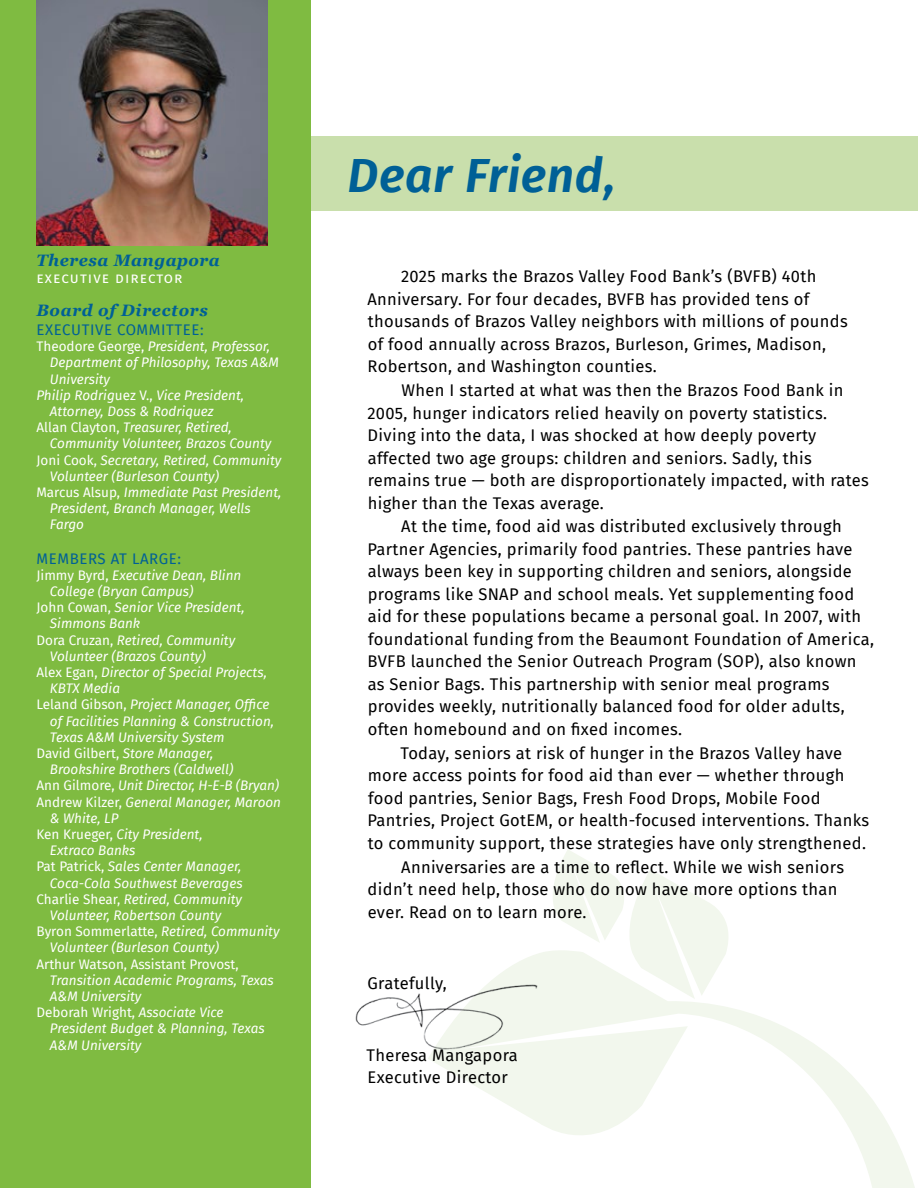
<style>
.page{position:relative;width:918px;height:1188px;background:#fff}
.page>*{position:absolute;margin:0;border:0;box-sizing:border-box;transform-origin:0 0}
.t1{font:italic 600 48px "Fira Sans";letter-spacing:.015em;color:#006096}
.t2{font:16.5px/22.5px "Fira Sans";letter-spacing:.02em;color:#000}
.t3{font:italic 700 16.5px "Georgia";letter-spacing:.03em;color:#006096}
.t4{font:15px "Fira Sans";letter-spacing:.04em;color:#006096}
.t5{font:15px "Fira Sans";letter-spacing:.07em;color:#fff}
.t6{font:italic 13.5px "Fira Sans";color:#fff}
.t7{font:13.5px "Fira Sans";color:#fff}
.s1{font-style:normal}
.s2{font-style:italic}
</style>
<div class="page">
<div style="left:284px;top:137px;width:634px;height:74px;background:#c9dfac"></div>
<div style="left:0;top:0;width:310px;height:1188px;background:#7fbb41"></div>
<svg style="left:553px;top:850px;width:175px;height:98px"></svg>
<svg style="left:428px;top:948px;width:487px;height:240px"></svg>
<img style="left:355px;top:982px;width:188px;height:70px">
<img style="left:36px;top:0;width:232px;height:245px">
<p class="t3" style="left:36px;top:248px;width:185px">Theresa Mangapora</p>
<p class="t5" style="left:36px;top:266px;width:148px">Executive Director</p>
<p class="t3" style="left:36px;top:298px;width:173px">Board of Directors</p>
<p class="t4" style="left:37px;top:318px;width:169px">EXECUTIVE COMMITTEE:</p>
<p class="t6" style="left:36px;top:336px;width:235px"><span class="s1">Theodore George,</span> President, Professor,</p>
<p class="t6" style="left:50px;top:353px;width:231px">Department of Philosophy, Texas A&amp;M</p>
<p class="t6" style="left:50px;top:369px;width:62px">University</p>
<p class="t6" style="left:36px;top:385px;width:209px">Philip Rodrig<span class="s1">uez V.,</span> Vice President,</p>
<p class="t6" style="left:50px;top:401px;width:165px">Attorney, Doss &amp; Rodriquez</p>
<p class="t6" style="left:36px;top:417px;width:197px"><span class="s1">Allan Clayton,</span> Treasurer, Retired,</p>
<p class="t6" style="left:50px;top:434px;width:223px">Community Volunteer, Brazos County</p>
<p class="t6" style="left:36px;top:450px;width:246px"><span class="s1">Joni Cook,</span> Secretary, Retired, Community</p>
<p class="t6" style="left:50px;top:466px;width:171px">Volunteer (Burleson County)</p>
<p class="t6" style="left:36px;top:482px;width:246px"><span class="s1">Marcus Alsup,</span> Immediate Past President,</p>
<p class="t6" style="left:50px;top:498px;width:202px">President, Branch Manager, Wells</p>
<p class="t6" style="left:50px;top:515px;width:36px">Fargo</p>
<p class="t4" style="left:37px;top:547px;width:146px">MEMBERS AT LARGE:</p>
<p class="t6" style="left:36px;top:565px;width:206px"><span class="s1">Jimmy Byrd,</span> Executive Dean, Blinn</p>
<p class="t6" style="left:50px;top:581px;width:145px">College (Bryan Campus)</p>
<p class="t6" style="left:36px;top:597px;width:210px"><span class="s1">John Cowan,</span> Senior Vice President,</p>
<p class="t6" style="left:50px;top:614px;width:92px">Simmons Bank</p>
<p class="t6" style="left:36px;top:630px;width:200px"><span class="s1">Dora Cruzan,</span> Retired, Community</p>
<p class="t6" style="left:50px;top:646px;width:157px">Volunteer (Brazos County)</p>
<p class="t6" style="left:36px;top:662px;width:232px"><span class="s1">Alex Egan,</span> Director of Special Projects,</p>
<p class="t6" style="left:50px;top:678px;width:72px">KBTX Media</p>
<p class="t6" style="left:36px;top:695px;width:235px"><span class="s1">Leland Gibson,</span> Project Manager, Office</p>
<p class="t6" style="left:50px;top:711px;width:226px">of Facilities Planning &amp; Construction,</p>
<p class="t6" style="left:50px;top:727px;width:176px">Texas A&amp;M University System</p>
<p class="t7" style="left:36px;top:743px;width:178px">David Gilbert, <span class="s2">Store Manager,</span></p>
<p class="t6" style="left:50px;top:759px;width:185px">Brookshire Brothers (Caldwell)</p>
<p class="t6" style="left:36px;top:776px;width:244px"><span class="s1">Ann Gilmore,</span> Unit Director, H-E-B (Bryan)</p>
<p class="t6" style="left:36px;top:792px;width:246px"><span class="s1">Andrew Kilzer,</span> General Manager, Maroon</p>
<p class="t6" style="left:50px;top:808px;width:70px">&amp; White, LP</p>
<p class="t6" style="left:36px;top:824px;width:168px"><span class="s1">Ken Krueger,</span> City President,</p>
<p class="t6" style="left:50px;top:840px;width:87px">Extraco Banks</p>
<p class="t6" style="left:36px;top:857px;width:206px"><span class="s1">Pat Patrick,</span> Sales Center Manager,</p>
<p class="t6" style="left:50px;top:873px;width:194px">Coca-Cola Southwest Beverages</p>
<p class="t6" style="left:36px;top:889px;width:207px"><span class="s1">Charlie Shear,</span> Retired, Community</p>
<p class="t6" style="left:50px;top:905px;width:173px">Volunteer, Robertson County</p>
<p class="t7" style="left:36px;top:921px;width:245px">Byron Sommerlatte, <span class="s2">Retired, Community</span></p>
<p class="t6" style="left:50px;top:938px;width:171px">Volunteer (Burleson County)</p>
<p class="t7" style="left:36px;top:954px;width:204px">Arthur Watson, Assistant Provost,</p>
<p class="t6" style="left:50px;top:970px;width:225px">Transition Academic Programs, Texas</p>
<p class="t6" style="left:50px;top:986px;width:93px">A&amp;M University</p>
<p class="t7" style="left:36px;top:1002px;width:189px">Deborah Wright, <span class="s2">Associate Vice</span></p>
<p class="t6" style="left:50px;top:1019px;width:216px">President Budget &amp; Planning, Texas</p>
<p class="t6" style="left:50px;top:1035px;width:93px">A&amp;M University</p>
<h1 class="t1" style="left:348px;top:136px;width:270px">Dear Friend,</h1>
<p class="t2" style="left:368px;top:265px;width:482px;text-indent:34px">2025 marks the Brazos Valley Food Bank’s (BVFB) 40th Anniversary. For four decades, BVFB has provided tens of thousands of Brazos Valley neighbors with millions of pounds of food annually across Brazos, Burleson, Grimes, Madison, Robertson, and Washington counties.</p>
<p class="t2" style="left:402px;top:379px;width:443px">When I started at what was then the Brazos Food Bank in</p>
<p class="t2" style="left:367px;top:401px;width:461px">2005, hunger indicators relied heavily on poverty statistics.</p>
<p class="t2" style="left:368px;top:424px;width:450px">Diving into the data, I was shocked at how deeply poverty</p>
<p class="t2" style="left:368px;top:446px;width:446px">affected two age groups: children and seniors. Sadly, this</p>
<p class="t2" style="left:368px;top:469px;width:503px">remains true — both are disproportionately impacted, with rates</p>
<p class="t2" style="left:368px;top:491px;width:238px">higher than the Texas average.</p>
<p class="t2" style="left:401px;top:515px;width:442px">At the time, food aid was distributed exclusively through</p>
<p class="t2" style="left:368px;top:537px;width:486px">Partner Agencies, primarily food pantries. These pantries have</p>
<p class="t2" style="left:368px;top:560px;width:486px">always been key in supporting children and seniors, alongside</p>
<p class="t2" style="left:368px;top:582px;width:488px">programs like SNAP and school meals. Yet supplementing food</p>
<p class="t2" style="left:368px;top:605px;width:495px">aid for these populations became a personal goal. In 2007, with</p>
<p class="t2" style="left:368px;top:628px;width:507px">foundational funding from the Beaumont Foundation of America,</p>
<p class="t2" style="left:368px;top:650px;width:490px">BVFB launched the Senior Outreach Program (SOP), also known</p>
<p class="t2" style="left:368px;top:673px;width:463px">as Senior Bags. This partnership with senior meal programs</p>
<p class="t2" style="left:368px;top:695px;width:478px">provides weekly, nutritionally balanced food for older adults,</p>
<p class="t2" style="left:368px;top:718px;width:316px">often homebound and on fixed incomes.</p>
<p class="t2" style="left:400px;top:741px;width:443px">Today, seniors at risk of hunger in the Brazos Valley have</p>
<p class="t2" style="left:368px;top:764px;width:478px">more access points for food aid than ever — whether through</p>
<p class="t2" style="left:368px;top:786px;width:454px">food pantries, Senior Bags, Fresh Food Drops, Mobile Food</p>
<p class="t2" style="left:368px;top:809px;width:503px">Pantries, Project GotEM, or health-focused interventions. Thanks</p>
<p class="t2" style="left:368px;top:831px;width:500px">to community support, these strategies have only strengthened.</p>
<p class="t2" style="left:401px;top:855px;width:444px">Anniversaries are a time to reflect. While we wish seniors</p>
<p class="t2" style="left:368px;top:878px;width:471px">didn’t need help, those who do now have more options than</p>
<p class="t2" style="left:368px;top:900px;width:220px">ever. Read on to learn more.</p>
<p class="t2" style="left:368px;top:972px;width:81px">Gratefully,</p>
<p class="t2" style="left:367px;top:1043px;width:153px">Theresa Mangapora<br>Executive Director</p>
</div>
